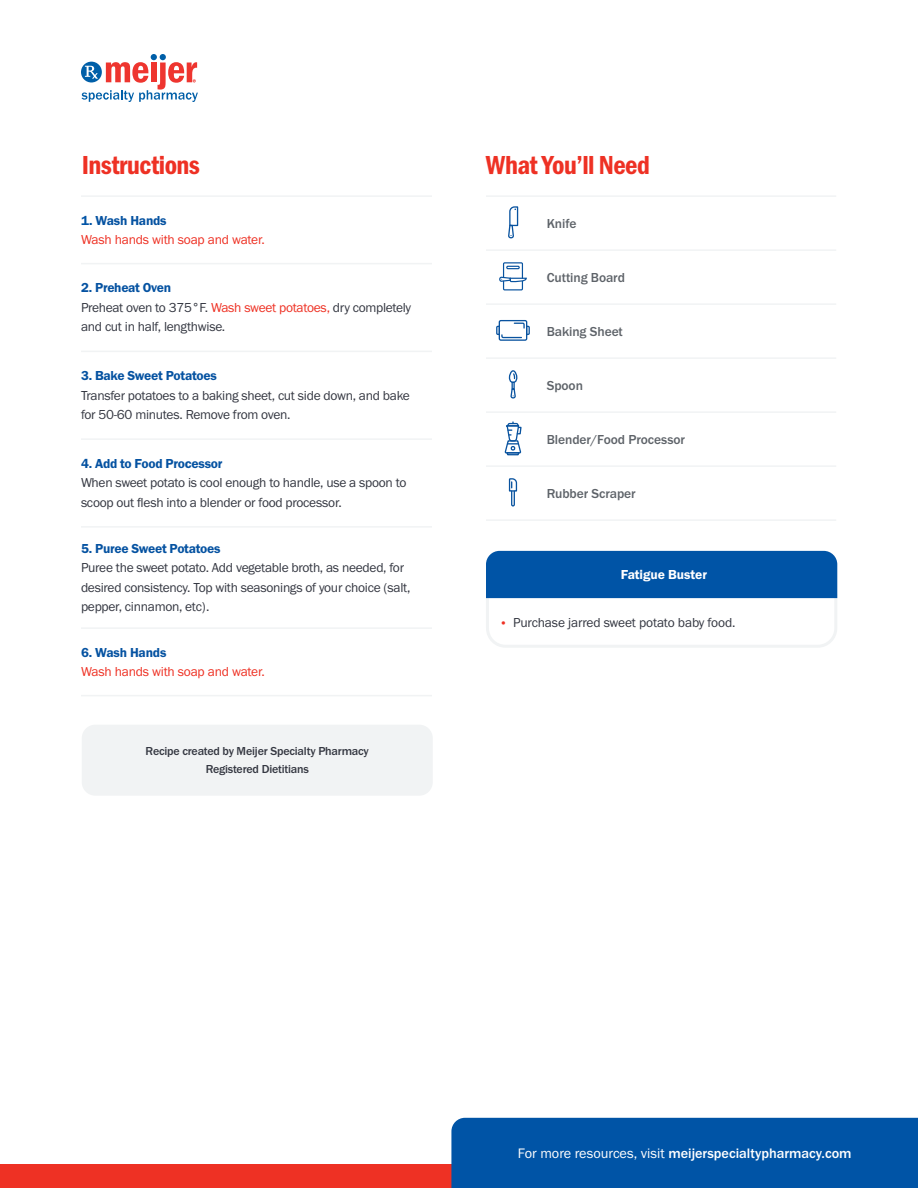
<style>
.page{position:relative;width:918px;height:1188px;background:#fff}
.page>*{position:absolute;margin:0;border:0;box-sizing:border-box;transform-origin:0 0}
.t1{font:27px "Franklin Gothic URW Con Dem";letter-spacing:-.02em;color:#ee3124}
.t2{font:500 14.25px "Franklin Gothic URW";color:#fff}
.t3{font:13.5px/19.5px "Franklin Gothic URW Boo";letter-spacing:-.02em;color:#343741}
.t4{font:13.5px/19.5px "Franklin Gothic URW Boo";letter-spacing:-.015em;color:#ee3124}
.t5{font:500 13.5px "Franklin Gothic URW";letter-spacing:-.005em;color:#5e6369}
.t6{font:13.5px "Franklin Gothic URW Dem";letter-spacing:-.005em;color:#fff}
.t7{font:500 12px/18px "Franklin Gothic URW";letter-spacing:-.015em;color:#343741;text-align:center}
.s1{font-family:"Franklin Gothic URW Dem";color:#0054a6}
.s2{font-family:"Franklin Gothic URW Dem";color:#0552a1}
.s3{color:#ee3124}
.s4{font-size:12px;color:#ee3124}
.s5{font-family:"Franklin Gothic URW Boo";font-weight:400}
</style>
<div class="page">
<svg style="left:82px;top:54px;width:116px;height:48px"></svg>
<div style="left:0;top:1164px;width:918px;height:24px;background:#ee3124"></div>
<hr style="left:81px;top:695px;width:351px;height:1px;background:#f1f3f4">
<hr style="left:81px;top:627px;width:351px;height:2px;background:#f1f3f4">
<hr style="left:81px;top:526px;width:351px;height:2px;background:#f1f3f4">
<hr style="left:81px;top:438px;width:351px;height:2px;background:#f1f3f4">
<hr style="left:81px;top:351px;width:351px;height:1px;background:#f1f3f4">
<hr style="left:81px;top:263px;width:351px;height:1px;background:#f1f3f4">
<hr style="left:81px;top:195px;width:351px;height:2px;background:#f1f3f4">
<hr style="left:486px;top:519px;width:350px;height:2px;background:#f1f3f4">
<hr style="left:486px;top:249px;width:350px;height:2px;background:#f1f3f4">
<hr style="left:486px;top:303px;width:350px;height:2px;background:#f1f3f4">
<hr style="left:486px;top:357px;width:350px;height:2px;background:#f1f3f4">
<hr style="left:486px;top:411px;width:350px;height:2px;background:#f1f3f4">
<hr style="left:486px;top:465px;width:350px;height:2px;background:#f1f3f4">
<hr style="left:486px;top:195px;width:350px;height:2px;background:#f1f3f4">
<div style="left:486px;top:411px;width:54px;height:54px;background:#fff"></div>
<svg style="left:504px;top:422px;width:18px;height:34px"></svg>
<div style="left:486px;top:195px;width:54px;height:54px;background:#fff"></div>
<svg style="left:508px;top:206px;width:11px;height:33px"></svg>
<div style="left:486px;top:249px;width:54px;height:54px;background:#fff"></div>
<svg style="left:499px;top:262px;width:28px;height:29px"></svg>
<div style="left:486px;top:303px;width:54px;height:54px;background:#fff"></div>
<div style="left:499px;top:320px;width:28px;height:21px;border:1px solid #09539f;border-radius:2px"></div>
<svg style="left:496px;top:322px;width:34px;height:17px"></svg>
<div style="left:486px;top:357px;width:54px;height:54px;background:#fff"></div>
<div style="left:509px;top:370px;width:8px;height:13px;border:1px solid #09539f;border-radius:50%"></div>
<svg style="left:510px;top:372px;width:6px;height:27px"></svg>
<div style="left:486px;top:465px;width:54px;height:54px;background:#fff"></div>
<svg style="left:508px;top:478px;width:10px;height:29px"></svg>
<svg style="left:486px;top:551px;width:352px;height:97px"></svg>
<div style="left:82px;top:725px;width:351px;height:71px;background:#f1f3f4;border-radius:14px"></div>
<div style="left:451px;top:1118px;width:467px;height:70px;background:#0054a6"></div>
<h1 class="t1" style="left:82px;top:147px;width:120px">Instructions</h1>
<h1 class="t4" style="left:81px;top:210px;width:185px"><span class="s1">1.</span> <span class="s2">Wash Hands<br></span>Wash hands with soap and water.</h1>
<h1 class="t3" style="left:81px;top:278px;width:332px"><span class="s2">2. Preheat Oven<br></span>Preheat oven to 375°F. <span class="s3">Wash sweet potatoes,</span> dry completely and cut in half, lengthwise.</h1>
<h1 class="t3" style="left:81px;top:366px;width:331px"><span class="s2">3. Bake Sweet Potatoes<br></span>Transfer potatoes to a baking sheet, cut side down, and bake for 50-60 minutes. Remove from oven.</h1>
<h1 class="t3" style="left:81px;top:453px;width:327px"><span class="s2">4. Add to Food Processor<br></span>When sweet potato is cool enough to handle, use a spoon to scoop out fesh into a blender or food processor.</h1>
<h1 class="t3" style="left:81px;top:538px;width:331px"><span class="s2">5. Puree Sweet Potatoes<br></span>Puree the sweet potato. Add vegetable broth, as needed, for desired consistency. Top with seasonings of your choice (salt, pepper, cinnamon, etc).</h1>
<h1 class="t4" style="left:81px;top:642px;width:185px"><span class="s2">6. Wash Hands<br></span>Wash hands with soap and water.</h1>
<p class="t7" style="left:146px;top:742px;width:225px">Recipe created by Meijer Specialty Pharmacy<br>Registered Dietitians</p>
<h2 class="t1" style="left:486px;top:147px;width:165px">What You’ll Need</h2>
<h2 class="t5" style="left:547px;top:215px;width:31px">Knife</h2>
<h2 class="t5" style="left:547px;top:269px;width:80px">Cutting Board</h2>
<h2 class="t5" style="left:547px;top:323px;width:78px">Baking Sheet</h2>
<h2 class="t5" style="left:547px;top:377px;width:38px">Spoon</h2>
<h2 class="t5" style="left:547px;top:431px;width:140px">Blender/Food Processor</h2>
<h2 class="t5" style="left:547px;top:485px;width:90px">Rubber Scraper</h2>
<h3 class="t6" style="left:621px;top:566px;width:88px">Fatigue Buster</h3>
<h3 class="t3" style="left:500px;top:613px;width:237px"><span class="s4">•</span> Purchase jarred sweet potato baby food.</h3>
<p class="t2" style="left:518px;top:1144px;width:335px"><span class="s5">For more resources, visit</span> meijerspecialtypharmacy.com</p>
</div>
